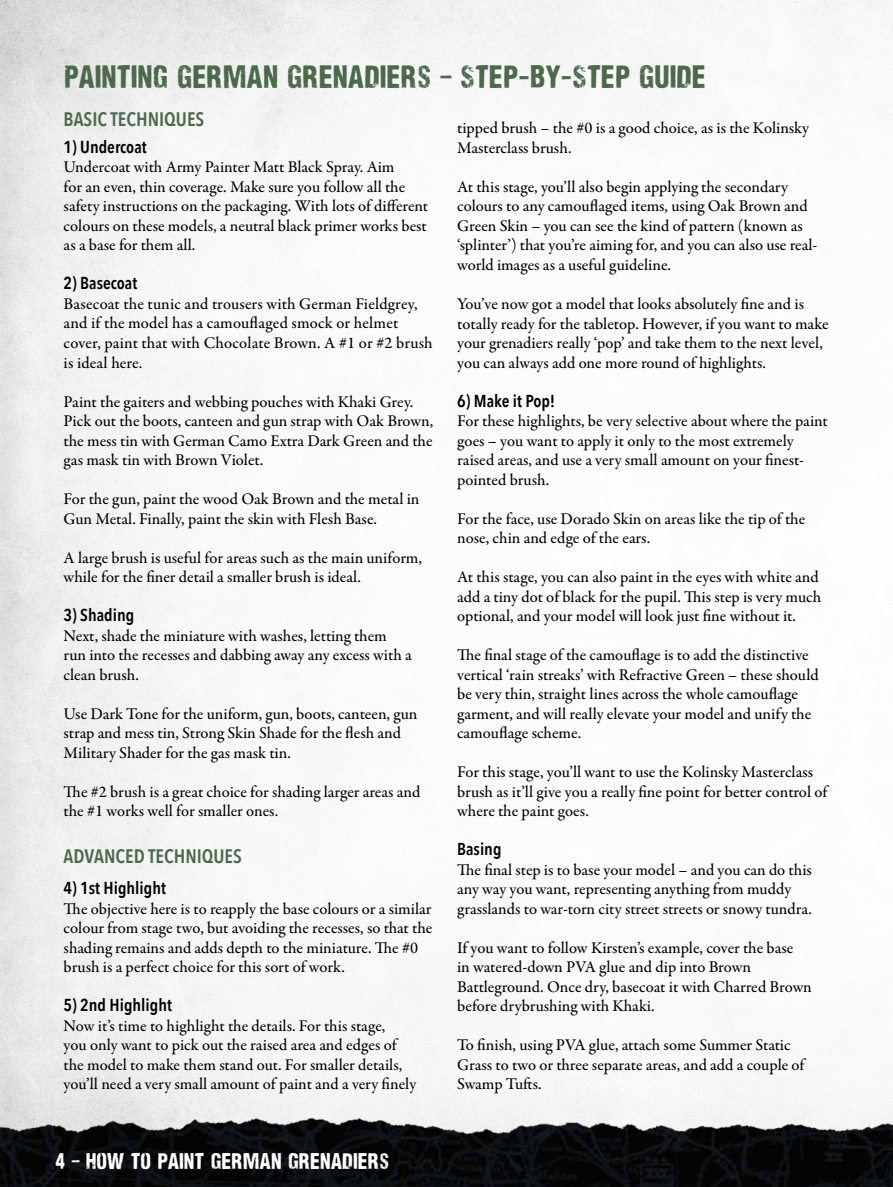
<style>
.page{position:relative;width:893px;height:1187px;background:#fff}
.page>*{position:absolute;margin:0;border:0;box-sizing:border-box;transform-origin:0 0}
.t1{font:30px "Nidex";color:#4c694c}
.t2{font:21px "Nidex";color:#fff}
.t3{font:600 19.5px "Avenir Next Condensed";color:#4c694c}
.t4{font:600 17.25px "Avenir Next Condensed";color:#000}
.t5{font:500 16.5px/19.5px "Garamond Premr Pro";color:#000}
</style>
<div class="page">
<img style="left:0;top:0;width:893px;height:1093px">
<img style="left:0;top:1093px;width:893px;height:93px">
<h1 class="t1" style="left:64px;top:59px;width:643px">PAINTING GERMAN GRENADIERS – STEP-BY-STEP GUIDE</h1>
<p class="t3" style="left:64px;top:102px;width:142px">BASIC TECHNIQUES</p>
<p class="t4" style="left:64px;top:132px;width:85px">1) Undercoat</p>
<p class="t5" style="left:64px;top:158px;width:366px">Undercoat with Army Painter Matt Black Spray. Aim<br>for an even, thin coverage. Make sure you follow all the safety instructions on the packaging. With lots of different colours on these models, a neutral black primer works best as a base for them all.</p>
<p class="t4" style="left:64px;top:268px;width:75px">2) Basecoat</p>
<p class="t5" style="left:64px;top:294px;width:371px">Basecoat the tunic and trousers with German Fieldgrey, and if the model has a camouflaged smock or helmet cover, paint that with Chocolate Brown. A #1 or #2 brush is ideal here.</p>
<p class="t5" style="left:64px;top:392px;width:371px">Paint the gaiters and webbing pouches with Khaki Grey.<br>Pick out the boots, canteen and gun strap with Oak Brown, the mess tin with German Camo Extra Dark Green and the gas mask tin with Brown Violet.</p>
<p class="t5" style="left:64px;top:489px;width:357px">For the gun, paint the wood Oak Brown and the metal in<br>Gun Metal. Finally, paint the skin with Flesh Base.</p>
<p class="t5" style="left:64px;top:548px;width:360px">A large brush is useful for areas such as the main uniform, while for the finer detail a smaller brush is ideal.</p>
<p class="t4" style="left:64px;top:600px;width:72px">3) Shading</p>
<p class="t5" style="left:64px;top:626px;width:350px">Next, shade the miniature with washes, letting them run into the recesses and dabbing away any excess with a clean brush.</p>
<p class="t5" style="left:64px;top:704px;width:355px">Use Dark Tone for the uniform, gun, boots, canteen, gun strap and mess tin, Strong Skin Shade for the flesh and<br>Military Shader for the gas mask tin.</p>
<p class="t5" style="left:64px;top:782px;width:358px">The #2 brush is a great choice for shading larger areas and the #1 works well for smaller ones.</p>
<p class="t3" style="left:64px;top:839px;width:180px">ADVANCED TECHNIQUES</p>
<p class="t4" style="left:64px;top:873px;width:104px">4) 1st Highlight</p>
<p class="t5" style="left:64px;top:899px;width:370px">The objective here is to reapply the base colours or a similar colour from stage two, but avoiding the recesses, so that the shading remains and adds depth to the miniature. The #0 brush is a perfect choice for this sort of work.</p>
<p class="t4" style="left:64px;top:990px;width:110px">5) 2nd Highlight</p>
<p class="t5" style="left:64px;top:1016px;width:354px">Now it’s time to highlight the details. For this stage,<br>you only want to pick out the raised area and edges of the model to make them stand out. For smaller details, you’ll need a very small amount of paint and a very finely</p>
<p class="t2" style="left:55px;top:1148px;width:335px">4 – HOW TO PAINT GERMAN GRENADIERS</p>
<p class="t5" style="left:457px;top:119px;width:353px">tipped brush – the #0 is a good choice, as is the Kolinsky<br>Masterclass brush.</p>
<p class="t5" style="left:457px;top:177px;width:362px">At this stage, you’ll also begin applying the secondary colours to any camouflaged items, using Oak Brown and Green Skin – you can see the kind of pattern (known as ‘splinter’) that you’re aiming for, and you can also use real&shy;world images as a useful guideline.</p>
<p class="t5" style="left:457px;top:294px;width:373px">You’ve now got a model that looks absolutely fine and is totally ready for the tabletop. However, if you want to make your grenadiers really ‘pop’ and take them to the next level, you can always add one more round of highlights.</p>
<p class="t4" style="left:457px;top:385px;width:100px">6) Make it Pop!</p>
<p class="t5" style="left:457px;top:411px;width:372px">For these highlights, be very selective about where the paint goes – you want to apply it only to the most extremely raised areas, and use a very small amount on your finest&shy;pointed brush.</p>
<p class="t5" style="left:457px;top:509px;width:350px">For the face, use Dorado Skin on areas like the tip of the nose, chin and edge of the ears.</p>
<p class="t5" style="left:457px;top:567px;width:366px">At this stage, you can also paint in the eyes with white and add a tiny dot of black for the pupil. This step is very much optional, and your model will look just fine without it.</p>
<p class="t5" style="left:457px;top:645px;width:363px">The final stage of the camouflage is to add the distinctive vertical ‘rain streaks’ with Refractive Green – these should be very thin, straight lines across the whole camouflage garment, and will really elevate your model and unify the camouflage scheme.</p>
<p class="t5" style="left:457px;top:762px;width:372px">For this stage, you’ll want to use the Kolinsky Masterclass brush as it’ll give you a really fine point for better control of where the paint goes.</p>
<p class="t4" style="left:457px;top:834px;width:46px">Basing</p>
<p class="t5" style="left:457px;top:860px;width:356px">The final step is to base your model – and you can do this any way you want, representing anything from muddy grasslands to war-torn city street streets or snowy tundra.</p>
<p class="t5" style="left:457px;top:938px;width:356px">If you want to follow Kirsten’s example, cover the base<br>in watered-down PVA glue and dip into Brown Battleground. Once dry, basecoat it with Charred Brown before drybrushing with Khaki.</p>
<p class="t5" style="left:457px;top:1035px;width:349px">To finish, using PVA glue, attach some Summer Static<br>Grass to two or three separate areas, and add a couple of<br>Swamp Tufts.</p>
</div>
